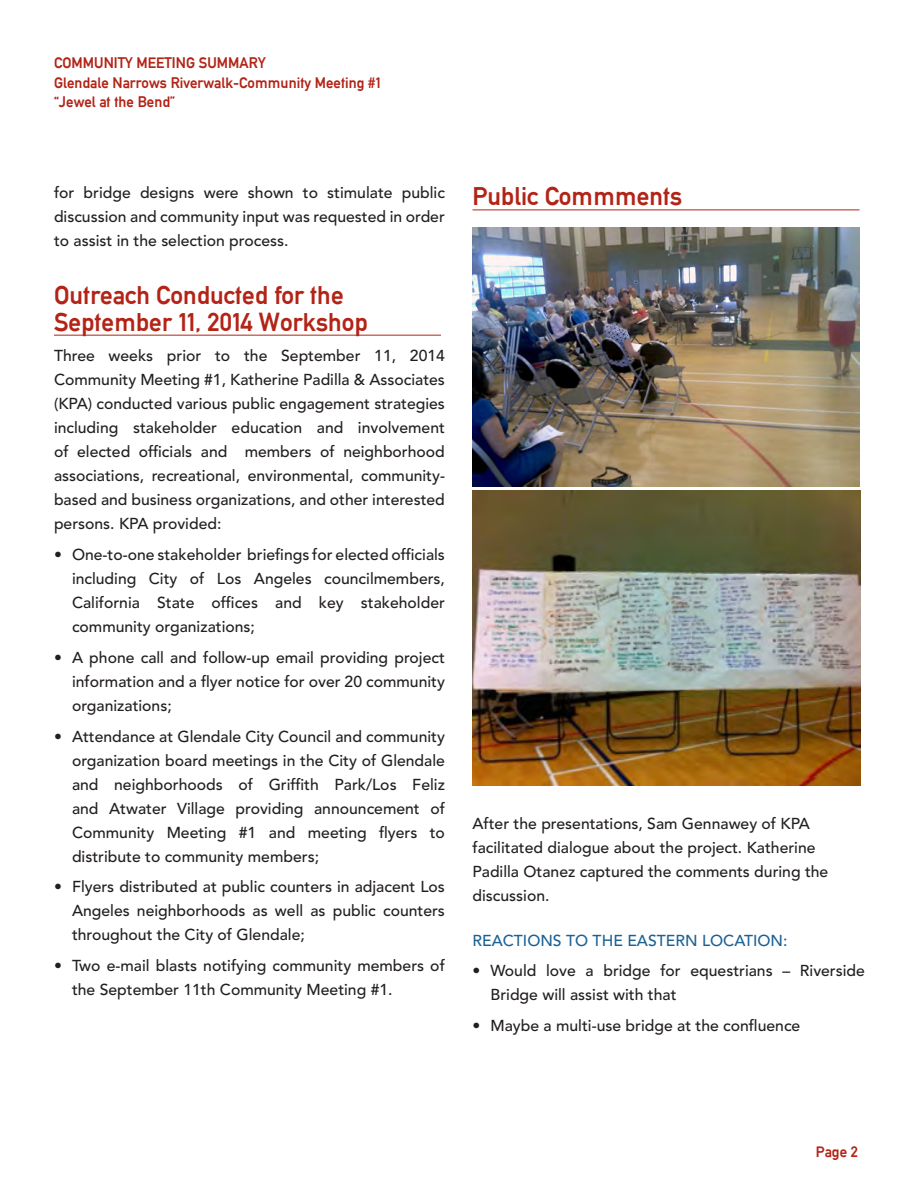
<style>
.page{position:relative;width:918px;height:1188px;background:#fff}
.page>*{position:absolute;margin:0;border:0;box-sizing:border-box;transform-origin:0 0}
.t1{font:25.5px/27px "Alte DIN1451 Mittelschriftgepraegt";color:#b32316}
.t2{font:500 15.75px/24px "Avenir LT Std";color:#231f20;text-align:justify}
.t3{font:500 15.75px "Avenir LT Std";color:#1b6194}
.t4{font:15px/19.5px "Alte DIN1451 Mittelschriftgepraegt";color:#b32316}
</style>
<div class="page">
<hr style="left:54px;top:335px;width:387px;height:1px;background:#b32316">
<hr style="left:472px;top:210px;width:388px;height:1px;background:#b32316">
<img style="left:473px;top:227px;width:387px;height:259px">
<img style="left:473px;top:490px;width:387px;height:296px">
<p class="t4" style="left:54px;top:53px;width:328px">COMMUNITY MEETING SUMMARY<br>Glendale Narrows Riverwalk-Community Meeting #1 “Jewel at the Bend”</p>
<p class="t2" style="left:54px;top:181px;width:392px">for bridge designs were shown to stimulate public discussion and community input was requested in order to assist in the selection process.</p>
<p class="t1" style="left:54px;top:281px;width:315px">Outreach Conducted for the<br>September 11, 2014 Workshop</p>
<p class="t2" style="left:54px;top:344px;width:392px">Three weeks prior to the September 11, 2014<br>Community Meeting #1, Katherine Padilla &amp; Associates (KPA) conducted various public engagement strategies including stakeholder education and involvement of elected officials and members of neighborhood associations, recreational, environmental, community&shy;based and business organizations, and other interested persons. KPA provided:</p>
<p class="t2" style="left:72px;top:543px;width:374px;text-indent:-18px">• One-to-one stakeholder briefings for elected officials including City of Los Angeles councilmembers, California State offices and key stakeholder community organizations;</p>
<p class="t2" style="left:72px;top:646px;width:374px;text-indent:-18px">• A phone call and follow-up email providing project information and a flyer notice for over 20 community organizations;</p>
<p class="t2" style="left:72px;top:725px;width:374px;text-indent:-18px">• Attendance at Glendale City Council and community organization board meetings in the City of Glendale and neighborhoods of Griffith Park/Los Feliz and Atwater Village providing announcement of Community Meeting #1 and meeting flyers to distribute to community members;</p>
<p class="t2" style="left:72px;top:875px;width:374px;text-indent:-18px">• Flyers distributed at public counters in adjacent Los Angeles neighborhoods as well as public counters throughout the City of Glendale;</p>
<p class="t2" style="left:72px;top:954px;width:374px;text-indent:-18px">• Two e-mail blasts notifying community members of the September 11th Community Meeting #1.</p>
<p class="t1" style="left:472px;top:183px;width:212px">Public Commments</p>
<p class="t2" style="left:472px;top:812px;width:357px;text-align:left">After the presentations, Sam Gennawey of KPA facilitated dialogue about the project. Katherine Padilla Otanez captured the comments during the discussion.</p>
<p class="t3" style="left:472px;top:931px;width:316px">REACTIONS TO THE EASTERN LOCATION:</p>
<p class="t2" style="left:490px;top:959px;width:376px;text-indent:-18px">• Would love a bridge for equestrians – Riverside<br>Bridge will assist with that</p>
<p class="t2" style="left:472px;top:1014px;width:329px">• Maybe a multi-use bridge at the confluence</p>
<p class="t4" style="left:816px;top:1142px;width:44px">Page 2</p>
</div>
